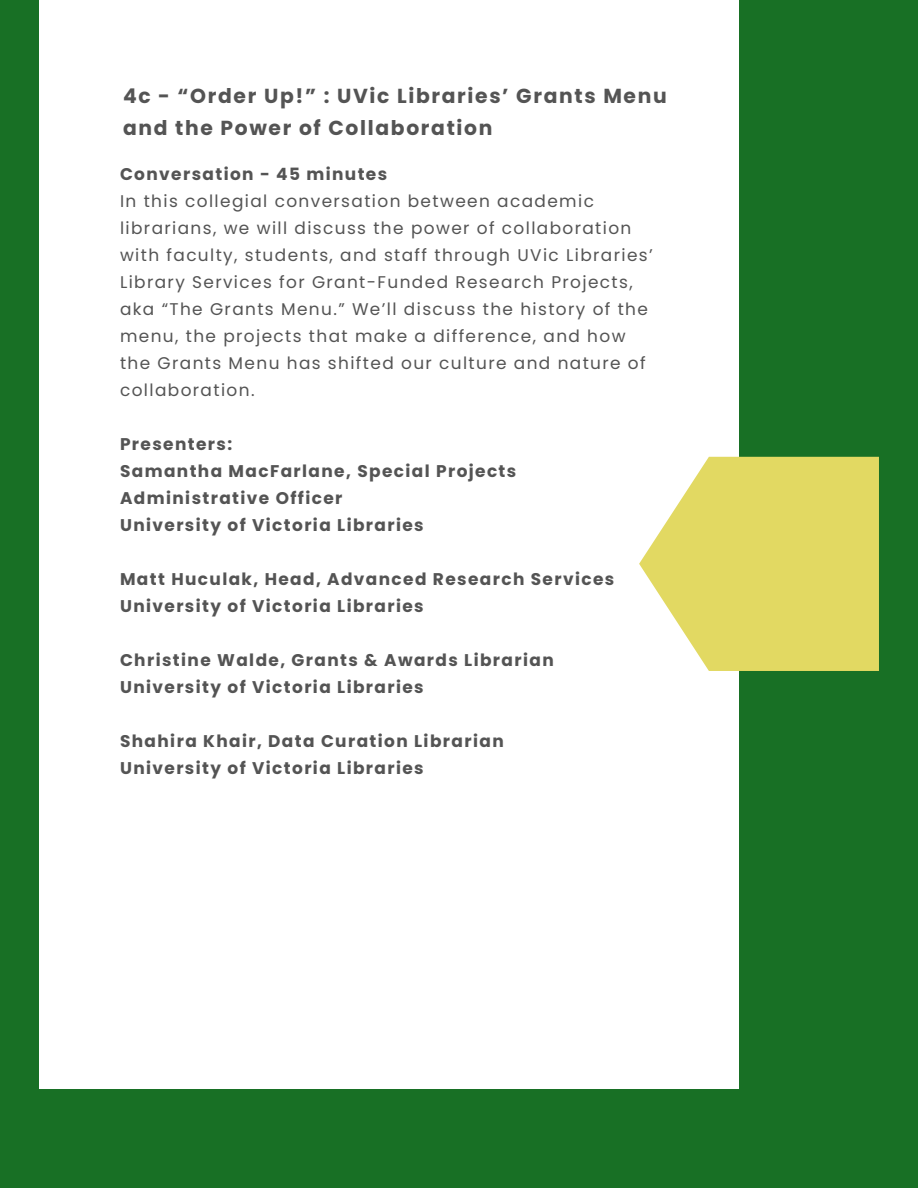
<style>
.page{position:relative;width:918px;height:1188px;background:#187025}
.page>*{position:absolute;margin:0;border:0;box-sizing:border-box;transform-origin:0 0}
.t1{font:700 20.25px/31.8px "Poppins";letter-spacing:.08em;color:#545454}
.t2{font:16.95px/27px "Poppins";letter-spacing:.08em;color:#545454}
.t3{font:700 16.95px/27px "Poppins";letter-spacing:.08em;color:#545454}
</style>
<div class="page">
<div style="left:39px;top:0;width:699px;height:1089px;background:#fff"></div>
<svg style="left:639px;top:457px;width:240px;height:214px;fill:#e2d962"></svg>
<h2 class="t1" style="left:123px;top:80px;width:545px">4c - “Order Up!” : UVic Libraries’ Grants Menu and the Power of Collaboration</h2>
<h1 class="t3" style="left:120px;top:161px;width:269px">Conversation - 45 minutes</h1>
<p class="t2" style="left:120px;top:188px;width:534px">In this collegial conversation between academic librarians, we will discuss the power of collaboration with faculty, students, and staff through UVic Libraries’ Library Services for Grant-Funded Research Projects, aka “The Grants Menu.” We’ll discuss the history of the menu, the projects that make a difference, and how the Grants Menu has shifted our culture and nature of collaboration.</p>
<p class="t3" style="left:120px;top:431px;width:398px">Presenters:<br>Samantha MacFarlane, Special Projects<br>Administrative Officer<br>University of Victoria Libraries</p>
<h2 class="t3" style="left:120px;top:566px;width:496px">Matt Huculak, Head, Advanced Research Services<br>University of Victoria Libraries</h2>
<h2 class="t3" style="left:120px;top:647px;width:435px">Christine Walde, Grants &amp; Awards Librarian<br>University of Victoria Libraries</h2>
<h2 class="t3" style="left:120px;top:728px;width:385px">Shahira Khair, Data Curation Librarian<br>University of Victoria Libraries</h2>
</div>
